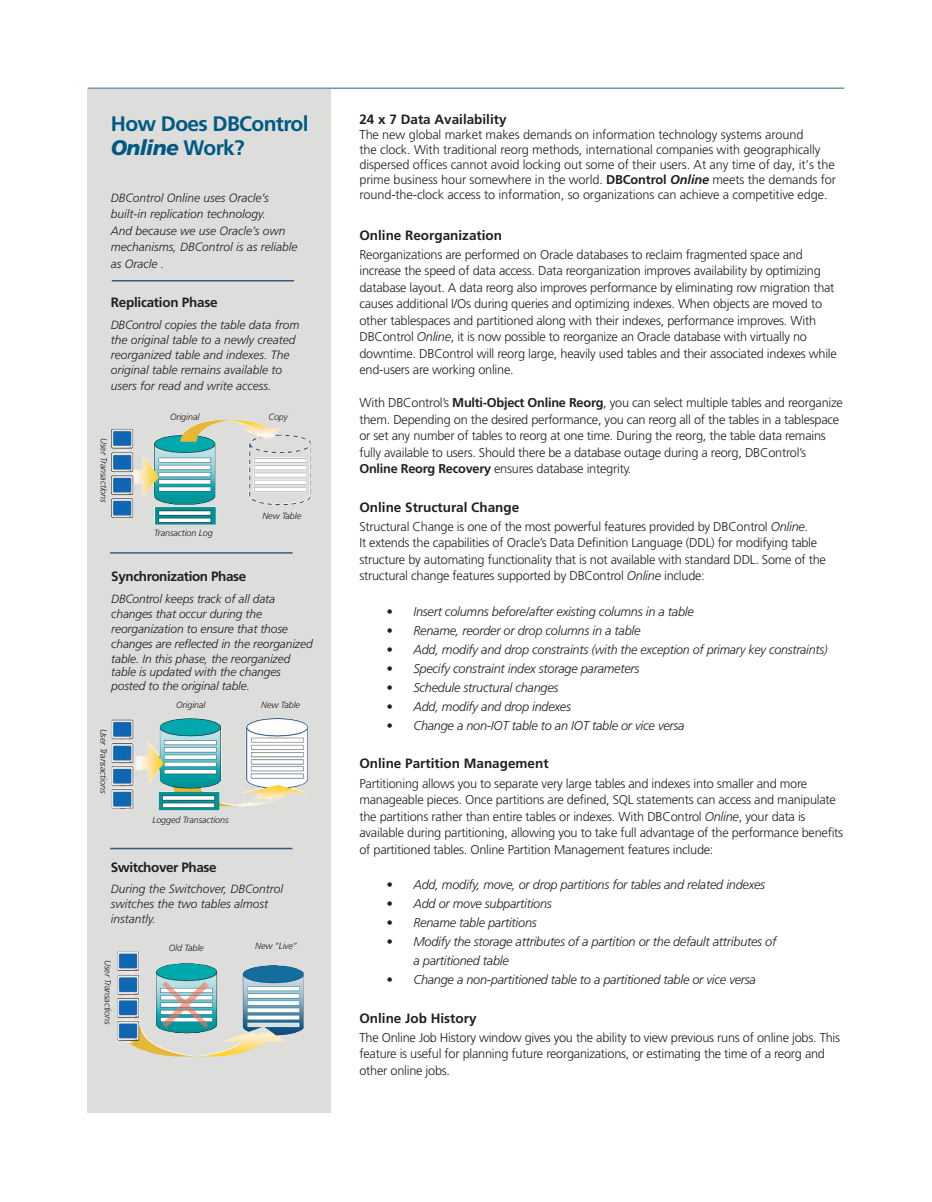
<style>
.page{position:relative;width:932px;height:1202px;background:#fff}
.page>*{position:absolute;margin:0;border:0;box-sizing:border-box;transform-origin:0 0}
.t1{font:700 21px/24px "Frutiger";letter-spacing:-.03em;color:#005983}
.t2{font:700 13.5px "Frutiger";color:#231f20}
.t3{font:700 13.5px "Frutiger";letter-spacing:-.03em;color:#231f20}
.t4{font:700 13.5px "Frutiger";letter-spacing:-.02em;color:#231f20}
.t5{font:300 12.75px/16.5px "Frutiger";letter-spacing:-.02em;color:#231f20}
.t6{font:italic 300 12.75px/19px "Frutiger";letter-spacing:-.02em;color:#231f20}
.t7{font:italic 300 12px/15px "Frutiger";color:#231f20}
.t8{font:italic 300 9px "Frutiger";letter-spacing:-.01em;color:#231f20}
.s1{font-weight:900;font-style:italic}
.s2{font-weight:700}
.s3{font-weight:700;font-style:italic}
.s4{font-style:italic}
</style>
<div class="page">
<hr style="left:88px;top:88px;width:756px;height:1px;background:#2e6085">
<div style="left:88px;top:89px;width:243px;height:1023px;background:#dddddb"></div>
<hr style="left:112px;top:280px;width:182px;height:1px;background:#2e6085">
<hr style="left:110px;top:552px;width:182px;height:1px;background:#2e6085">
<hr style="left:110px;top:847px;width:182px;height:2px;background:#2e6085">
<img style="left:157px;top:718px;width:114px;height:92px">
<img style="left:154px;top:420px;width:127px;height:49px">
<img style="left:118px;top:951px;width:185px;height:105px">
<h1 class="t1" style="left:111px;top:112px;width:199px">How Does DBControl<br><span class="s1">Online</span> Work?</h1>
<p class="t7" style="left:111px;top:189px;width:188px;line-height:16.5px">DBControl Online uses Oracle’s built-in replication technology.<br>And because we use Oracle’s own mechanisms, DBControl is as reliable as Oracle .</p>
<p class="t4" style="left:111px;top:294px;width:108px">Replication Phase</p>
<p class="t7" style="left:111px;top:317px;width:190px">DBControl copies the table data from the original table to a newly created reorganized table and indexes. The original table remains available to</p>
<p class="t7" style="left:111px;top:378px;width:162px">users for read and write access.</p>
<p class="t8" style="left:109px;top:438px;width:66px;rotate:90deg">User Transactions</p>
<p class="t8" style="left:170px;top:412px;width:31px">Original</p>
<p class="t8" style="left:154px;top:528px;width:60px">Transaction Log</p>
<p class="t8" style="left:268px;top:411px;width:21px">Copy</p>
<p class="t8" style="left:262px;top:510px;width:40px">New Table</p>
<p class="t3" style="left:111px;top:568px;width:136px">Synchronization Phase</p>
<p class="t7" style="left:111px;top:591px;width:203px">DBControl keeps track of all data changes that occur during the reorganization to ensure that those changes are reflected in the reorganized table. In this phase, the reorganized</p>
<p class="t7" style="left:111px;top:665px;width:171px;line-height:13.5px">table is updated with the changes posted to the original table.</p>
<p class="t8" style="left:109px;top:728px;width:66px;rotate:90deg">User Transactions</p>
<p class="t8" style="left:176px;top:699px;width:31px">Original</p>
<p class="t8" style="left:261px;top:699px;width:40px">New Table</p>
<p class="t8" style="left:152px;top:814px;width:78px">Logged Transactions</p>
<p class="t3" style="left:111px;top:859px;width:107px">Switchover Phase</p>
<p class="t7" style="left:111px;top:881px;width:174px">During the Switchover, DBControl switches the two tables almost instantly.</p>
<p class="t8" style="left:113px;top:960px;width:66px;rotate:90deg">User Transactions</p>
<p class="t8" style="left:169px;top:942px;width:36px">Old Table</p>
<p class="t8" style="left:255px;top:941px;width:43px">New ”Live”</p>
<p class="t2" style="left:359px;top:111px;width:149px">24 x 7 Data Availability</p>
<p class="t5" style="left:359px;top:127px;width:478px;line-height:15px">The new global market makes demands on information technology systems around<br>the clock. With traditional reorg methods, international companies with geographically dispersed offices cannot avoid locking out some of their users. At any time of day, it’s the prime business hour somewhere in the world. <span class="s2">DBControl</span> <span class="s3">Online</span> meets the demands for round-the-clock access to information, so organizations can achieve a competitive edge.</p>
<p class="t2" style="left:359px;top:227px;width:144px">Online Reorganization</p>
<p class="t5" style="left:359px;top:246px;width:479px">Reorganizations are performed on Oracle databases to reclaim fragmented space and increase the speed of data access. Data reorganization improves availability by optimizing database layout. A data reorg also improves performance by eliminating row migration that causes additional I/Os during queries and optimizing indexes. When objects are moved to other tablespaces and partitioned along with their indexes, performance improves. With DBControl <span class="s4">Online</span>, it is now possible to reorganize an Oracle database with virtually no downtime. DBControl will reorg large, heavily used tables and their associated indexes while end-users are working online.</p>
<p class="t5" style="left:359px;top:395px;width:485px">With DBControl’s <span class="s2">Multi-Object Online Reorg</span>, you can select multiple tables and reorganize them. Depending on the desired performance, you can reorg all of the tables in a tablespace or set any number of tables to reorg at one time. During the reorg, the table data remains fully available to users. Should there be a database outage during a reorg, DBControl’s <span class="s2">Online Reorg Recovery</span> ensures database integrity.</p>
<p class="t2" style="left:359px;top:499px;width:161px">Online Structural Change</p>
<p class="t5" style="left:359px;top:518px;width:468px">Structural Change is one of the most powerful features provided by DBControl <span class="s4">Online</span>.<br>It extends the capabilities of Oracle’s Data Definition Language (DDL) for modifying table structure by automating functionality that is not available with standard DDL. Some of the structural change features supported by DBControl <span class="s4">Online</span> include:</p>
<p class="t6" style="left:386px;top:602px;width:309px">• Insert columns before/after existing columns in a table</p>
<p class="t6" style="left:386px;top:621px;width:255px">• Rename, reorder or drop columns in a table</p>
<p class="t6" style="left:386px;top:640px;width:442px">• Add, modify and drop constraints (with the exception of primary key constraints)</p>
<p class="t6" style="left:386px;top:659px;width:254px">• Specify constraint index storage parameters</p>
<p class="t6" style="left:386px;top:678px;width:173px">• Schedule structural changes</p>
<p class="t6" style="left:386px;top:697px;width:186px">• Add, modify and drop indexes</p>
<p class="t6" style="left:386px;top:716px;width:300px">• Change a non-IOT table to an IOT table or vice versa</p>
<p class="t2" style="left:359px;top:755px;width:191px">Online Partition Management</p>
<p class="t5" style="left:359px;top:775px;width:485px">Partitioning allows you to separate very large tables and indexes into smaller and more manageable pieces. Once partitions are defined, SQL statements can access and manipulate the partitions rather than entire tables or indexes. With DBControl <span class="s4">Online</span>, your data is available during partitioning, allowing you to take full advantage of the performance benefits of partitioned tables. Online Partition Management features include:</p>
<p class="t6" style="left:386px;top:875px;width:380px">• Add, modify, move, or drop partitions for tables and related indexes</p>
<p class="t6" style="left:386px;top:894px;width:167px">• Add or move subpartitions</p>
<p class="t6" style="left:386px;top:913px;width:152px">• Rename table partitions</p>
<p class="t6" style="left:413px;top:932px;width:364px;text-indent:-27px">• Modify the storage attributes of a partition or the default attributes of a partitioned table</p>
<p class="t6" style="left:386px;top:970px;width:371px">• Change a non-partitioned table to a partitioned table or vice versa</p>
<p class="t2" style="left:359px;top:1009px;width:119px">Online Job History</p>
<p class="t5" style="left:359px;top:1029px;width:482px">The Online Job History window gives you the ability to view previous runs of online jobs. This feature is useful for planning future reorganizations, or estimating the time of a reorg and other online jobs.</p>
</div>
